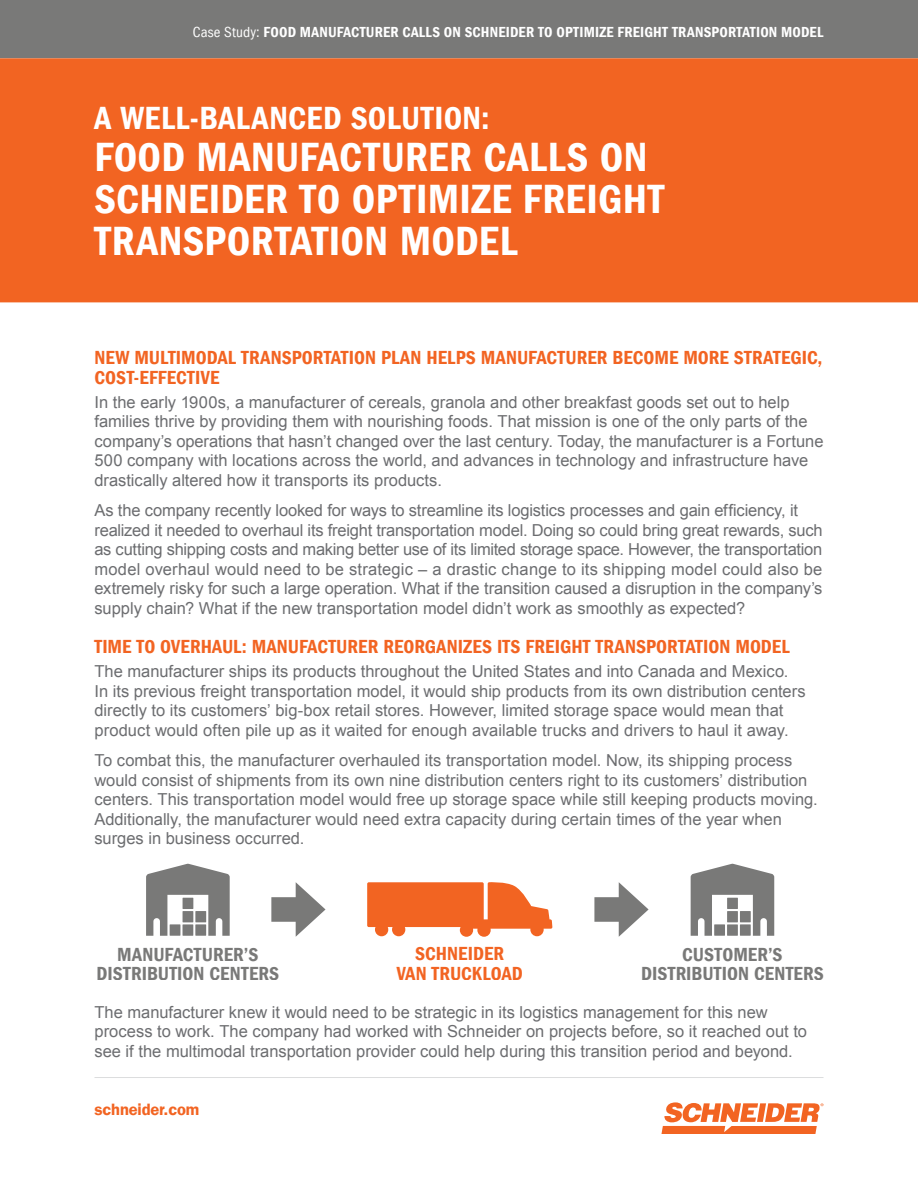
<style>
.page{position:relative;width:918px;height:1188px;background:#fff}
.page>*{position:absolute;margin:0;border:0;box-sizing:border-box;transform-origin:0 0}
.t1{font:42px/42px "Franklin Gothic LT Com Dm Cn";letter-spacing:.01em;color:#fff}
.t2{font:33px "Franklin Gothic LT Com Dm Cn";letter-spacing:.02em;color:#fff}
.t3{font:19.5px/19.5px "Franklin Gothic LT Com Dm Cn";letter-spacing:.005em;color:#f26422}
.t4{font:19.5px/19.5px "Franklin Gothic LT Com Dm Cn";letter-spacing:.005em;color:#797978;text-align:center}
.t5{font:16.5px/19.5px "Arial";color:#6c6d70}
.t6{font:16.5px "Franklin Gothic LT Com Dm";letter-spacing:-.01em;color:#f26422}
.t7{font:15px "Franklin Gothic LT Com Dm Cn";letter-spacing:.01em;color:#fff}
.s1{font-family:"Franklin Gothic LT Com";font-stretch:condensed}
</style>
<div class="page">
<hr style="left:94px;top:1077px;width:730px;height:1px;background:#dcddde">
<svg style="left:662px;top:1102px;width:162px;height:32px"></svg>
<div style="left:0;top:0;width:918px;height:58px;background:#797978"></div>
<div style="left:0;top:58px;width:918px;height:244px;background:#f26422"></div>
<svg style="left:146px;top:864px;width:84px;height:72px"></svg>
<svg style="left:367px;top:882px;width:185px;height:55px"></svg>
<svg style="left:691px;top:864px;width:83px;height:72px"></svg>
<svg style="left:271px;top:882px;width:55px;height:55px"></svg>
<svg style="left:594px;top:882px;width:55px;height:55px"></svg>
<p class="t7" style="left:193px;top:24px;width:632px"><span class="s1">Case Study:</span> FOOD MANUFACTURER CALLS ON SCHNEIDER TO OPTIMIZE FREIGHT TRANSPORTATION MODEL</p>
<h2 class="t2" style="left:94px;top:99px;width:397px">A WELL-BALANCED SOLUTION:</h2>
<h1 class="t1" style="left:94px;top:136px;width:571px">FOOD MANUFACTURER CALLS ON<br>SCHNEIDER TO OPTIMIZE FREIGHT<br>TRANSPORTATION MODEL</h1>
<p class="t3" style="left:94px;top:348px;width:729px">NEW MULTIMODAL TRANSPORTATION PLAN HELPS MANUFACTURER BECOME MORE STRATEGIC,<br>COST-EFFECTIVE</p>
<p class="t5" style="left:94px;top:393px;width:731px">In the early 1900s, a manufacturer of cereals, granola and other breakfast goods set out to help families thrive by providing them with nourishing foods. That mission is one of the only parts of the company’s operations that hasn’t changed over the last century. Today, the manufacturer is a Fortune 500 company with locations across the world, and advances in technology and infrastructure have drastically altered how it transports its products.</p>
<p class="t5" style="left:94px;top:501px;width:730px">As the company recently looked for ways to streamline its logistics processes and gain efficiency, it realized it needed to overhaul its freight transportation model. Doing so could bring great rewards, such as cutting shipping costs and making better use of its limited storage space. However, the transportation model overhaul would need to be strategic – a drastic change to its shipping model could also be extremely risky for such a large operation. What if the transition caused a disruption in the company’s supply chain? What if the new transportation model didn’t work as smoothly as expected?</p>
<p class="t3" style="left:94px;top:637px;width:697px">TIME TO OVERHAUL: MANUFACTURER REORGANIZES ITS FREIGHT TRANSPORTATION MODEL</p>
<p class="t5" style="left:94px;top:662px;width:713px">The manufacturer ships its products throughout the United States and into Canada and Mexico.<br>In its previous freight transportation model, it would ship products from its own distribution centers directly to its customers’ big-box retail stores. However, limited storage space would mean that product would often pile up as it waited for enough available trucks and drivers to haul it away.</p>
<p class="t5" style="left:94px;top:751px;width:725px">To combat this, the manufacturer overhauled its transportation model. Now, its shipping process would consist of shipments from its own nine distribution centers right to its customers’ distribution centers. This transportation model would free up storage space while still keeping products moving.<br>Additionally, the manufacturer would need extra capacity during certain times of the year when surges in business occurred.</p>
<p class="t3" style="left:397px;top:944px;width:128px;text-align:center">SCHNEIDER<br>VAN TRUCKLOAD</p>
<p class="t4" style="left:97px;top:944px;width:184px">MANUFACTURER’S<br>DISTRIBUTION CENTERS</p>
<p class="t4" style="left:641px;top:944px;width:184px">CUSTOMER’S<br>DISTRIBUTION CENTERS</p>
<p class="t5" style="left:94px;top:1003px;width:714px">The manufacturer knew it would need to be strategic in its logistics management for this new process to work. The company had worked with Schneider on projects before, so it reached out to see if the multimodal transportation provider could help during this transition period and beyond.</p>
<p class="t6" style="left:94px;top:1099px;width:106px">schneider.com</p>
</div>
